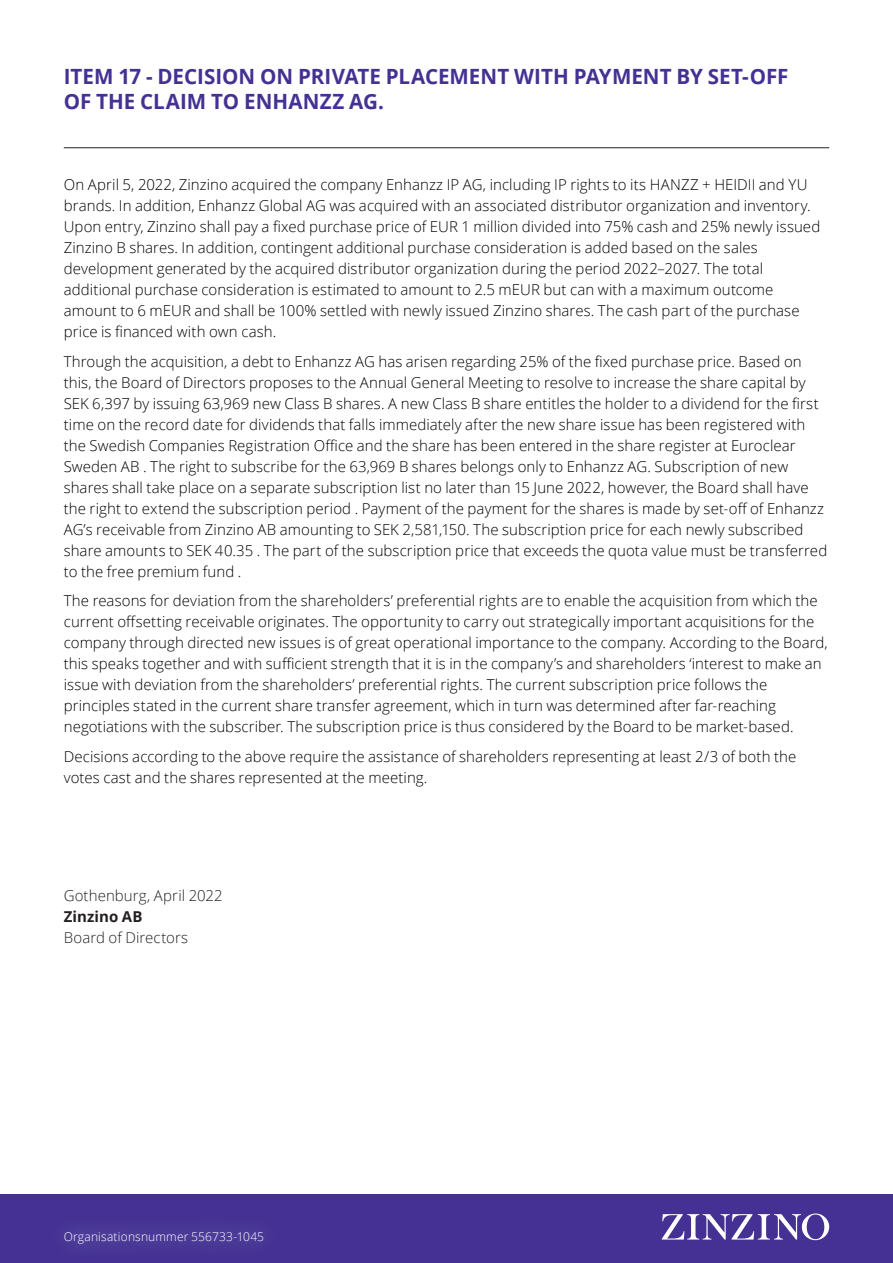
<style>
.page{position:relative;width:893px;height:1263px;background:#fff}
.page>*{position:absolute;margin:0;border:0;box-sizing:border-box;transform-origin:0 0}
.Heading_25pt{font:700 21px/25.2px "Open Sans";letter-spacing:.005em;color:#443193}
.Preamble_10_14{font:300 15px/21px "Open Sans";letter-spacing:.005em;color:#000001}
.Preamble_10_14-2{font:300 15px/21px "Open Sans";letter-spacing:.005em;color:#231f20}
.Body_8_11{font:300 12px "Open Sans";letter-spacing:.015em;color:#fff}
.s1{font-weight:700}
</style>
<div class="page">
<div style="left:0;top:1194px;width:893px;height:69px;background:#443193"></div>
<svg style="left:662px;top:1213px;width:167px;height:27px"></svg>
<hr style="left:64px;top:147px;width:765px;height:1px;background:#231f20">
<div style="left:47px;top:1213px;width:233px;height:47px;background:#473595"></div>
<p class="Heading_25pt" style="left:64px;top:63px;width:726px">ITEM 17 - DECISION ON PRIVATE PLACEMENT WITH PAYMENT BY SET-OFF<br>OF THE CLAIM TO ENHANZZ AG.</p>
<p class="Preamble_10_14" style="left:64px;top:174px;width:758px">On April 5, 2022, Zinzino acquired the company Enhanzz IP AG, including IP rights to its HANZZ + HEIDII and YU brands. In addition, Enhanzz Global AG was acquired with an associated distributor organization and inventory.<br>Upon entry, Zinzino shall pay a fixed purchase price of EUR 1 million divided into 75% cash and 25% newly issued Zinzino B shares. In addition, contingent additional purchase consideration is added based on the sales development generated by the acquired distributor organization during the period 2022–2027. The total additional purchase consideration is estimated to amount to 2.5 mEUR but can with a maximum outcome amount to 6 mEUR and shall be 100% settled with newly issued Zinzino shares. The cash part of the purchase price is financed with own cash.</p>
<p class="Preamble_10_14" style="left:64px;top:351px;width:765px">Through the acquisition, a debt to Enhanzz AG has arisen regarding 25% of the fixed purchase price. Based on this, the Board of Directors proposes to the Annual General Meeting to resolve to increase the share capital by SEK 6,397 by issuing 63,969 new Class B shares. A new Class B share entitles the holder to a dividend for the first time on the record date for dividends that falls immediately after the new share issue has been registered with the Swedish Companies Registration Office and the share has been entered in the share register at Euroclear Sweden AB . The right to subscribe for the 63,969 B shares belongs only to Enhanzz AG. Subscription of new shares shall take place on a separate subscription list no later than 15 June 2022, however, the Board shall have the right to extend the subscription period . Payment of the payment for the shares is made by set-off of Enhanzz AG’s receivable from Zinzino AB amounting to SEK 2,581,150. The subscription price for each newly subscribed share amounts to SEK 40.35 . The part of the subscription price that exceeds the quota value must be transferred to the free premium fund .</p>
<p class="Preamble_10_14" style="left:64px;top:590px;width:765px">The reasons for deviation from the shareholders’ preferential rights are to enable the acquisition from which the current offsetting receivable originates. The opportunity to carry out strategically important acquisitions for the company through directed new issues is of great operational importance to the company. According to the Board, this speaks together and with sufficient strength that it is in the company’s and shareholders ‘interest to make an issue with deviation from the shareholders’ preferential rights. The current subscription price follows the principles stated in the current share transfer agreement, which in turn was determined after far-reaching negotiations with the subscriber. The subscription price is thus considered by the Board to be market-based.</p>
<p class="Preamble_10_14" style="left:64px;top:746px;width:734px">Decisions according to the above require the assistance of shareholders representing at least 2/3 of both the votes cast and the shares represented at the meeting.</p>
<p class="Preamble_10_14-2" style="left:64px;top:885px;width:160px">Gothenburg, April 2022<br><span class="s1">Zinzino AB<br></span>Board of Directors</p>
<p class="Body_8_11" style="left:64px;top:1228px;width:202px">Organisationsnummer 556733-1045</p>
</div>
